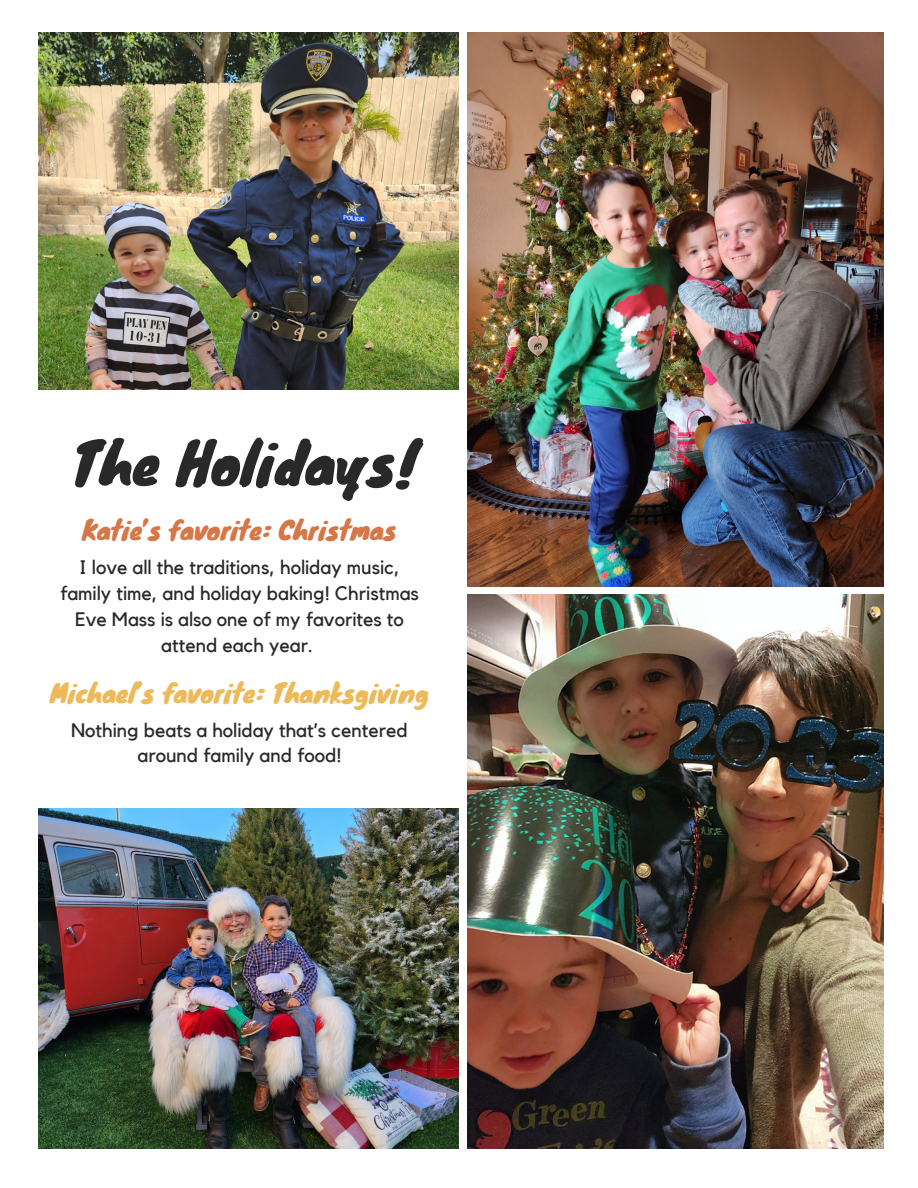
<style>
.page{position:relative;width:918px;height:1188px;background:#fff}
.page>*{position:absolute;margin:0;border:0;box-sizing:border-box;transform-origin:0 0}
.t1{font:56.25px "Knewave";color:#292929}
.t2{font:25.5px "Knewave";color:#edba5a}
.t3{font:25.5px "Knewave";color:#d67747}
.t4{font:19.5px/25.8px "Kollektif";color:#292929;text-align:center}
</style>
<div class="page">
<img style="left:39px;top:33px;width:420px;height:356px">
<img style="left:468px;top:33px;width:416px;height:554px">
<img style="left:468px;top:594px;width:416px;height:554px">
<img style="left:39px;top:809px;width:420px;height:339px">
<p class="t1" style="left:71px;top:417px;width:347px">The Holidays!</p>
<p class="t3" style="left:82px;top:510px;width:316px">Katie’s favorite: Christmas</p>
<p class="t4" style="left:60px;top:555px;width:360px">I love all the traditions, holiday music, family time, and holiday baking! Christmas Eve Mass is also one of my favorites to attend each year.</p>
<p class="t2" style="left:50px;top:672px;width:380px">Michael’s favorite: Thanksgiving</p>
<p class="t4" style="left:71px;top:719px;width:338px;line-height:24.8px">Nothing beats a holiday that’s centered around family and food!</p>
</div>
